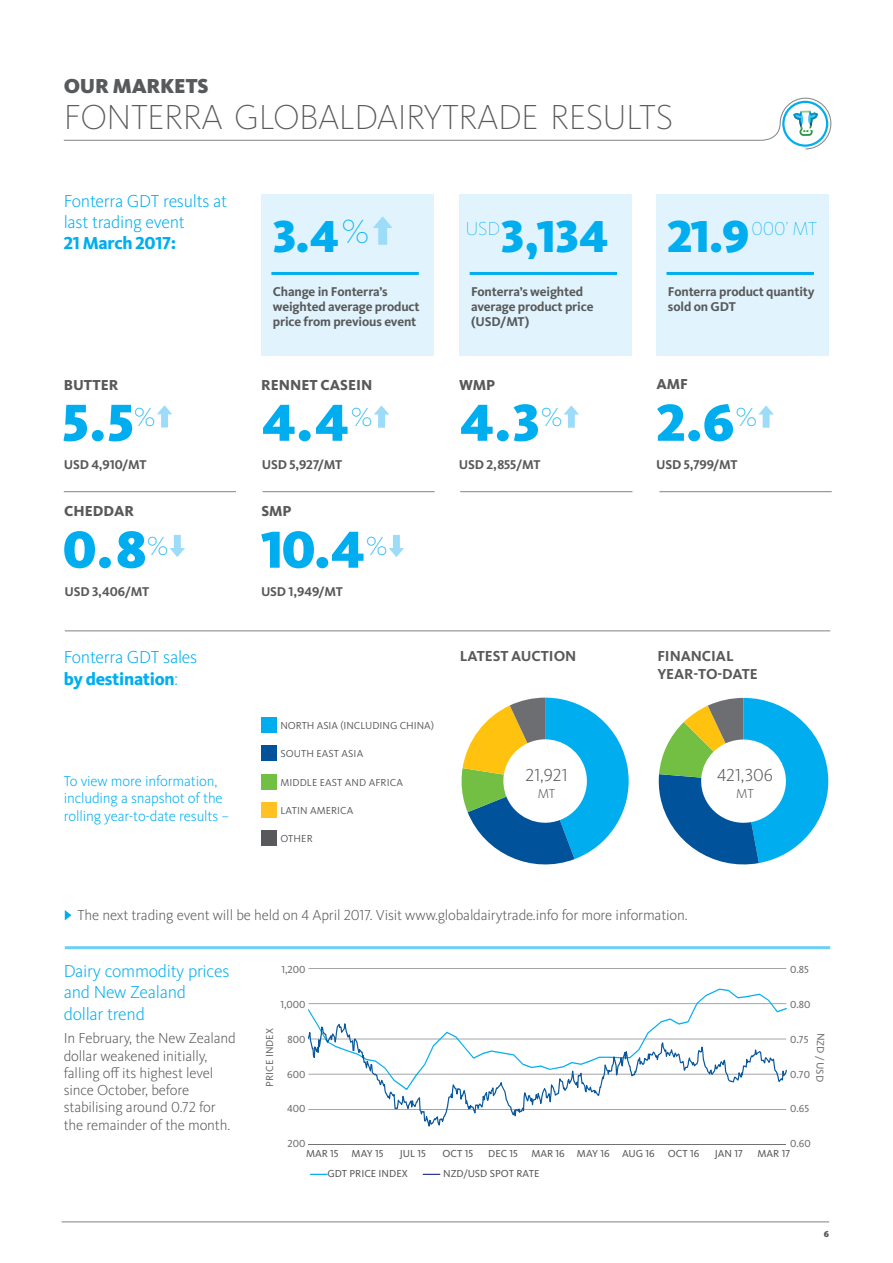
<style>
.page{position:relative;width:893px;height:1263px;background:#fff}
.page>*{position:absolute;margin:0;border:0;box-sizing:border-box;transform-origin:0 0}
.t1{font:900 54px "Kievit OT";color:#00aeef}
.t2{font:900 46.5px "Kievit OT";color:#00aeef}
.t3{font:200 36px "Kievit OT";letter-spacing:-.015em;color:#58595b}
.t4{font:100 34.8px "Kievit OT";color:#00aeef}
.t5{font:100 27.15px "Kievit OT";color:#00aeef}
.t6{font:900 21px "Kievit OT";letter-spacing:-.01em;color:#58595b}
.t7{font:100 19.5px "Kievit OT";letter-spacing:-.01em;color:#00aeef}
.t8{font:300 18px/21.3px "Kievit OT";letter-spacing:-.015em;color:#00aeef}
.t9{font:300 18px "Kievit OT";color:#58595b}
.t10{font:800 18px "Kievit OT";letter-spacing:-.015em;color:#00aeef}
.t11{font:300 15px/17.2px "Kievit OT";letter-spacing:-.01em;color:#58595b}
.t12{font:300 15px/17.2px "Kievit OT";letter-spacing:-.01em;color:#00aeef}
.t13{font:800 15px "Kievit OT";color:#58595b}
.t14{font:700 15px/18px "Kievit OT";letter-spacing:-.005em;color:#58595b}
.t15{font:300 13.5px "Kievit OT";color:#58595b}
.t16{font:700 13.2px/15px "Kievit OT";letter-spacing:-.01em;color:#58595b}
.t17{font:10.5px "Kievit OT";color:#58595b}
.t18{font:10.5px "Kievit OT";letter-spacing:.01em;color:#58595b}
.t19{font:10.5px "Kievit OT";color:#6d6e71}
.t20{font:900 9px "Kievit OT";color:#58595b}
.s1{font-weight:800}
</style>
<div class="page">
<hr style="left:62px;top:1221px;width:767px;height:1px;background:#808285">
<svg style="left:63px;top:97px;width:769px;height:53px"></svg>
<hr style="left:65px;top:630px;width:765px;height:1px;background:#808285">
<hr style="left:65px;top:946px;width:765px;height:3px;background:#6dcff6">
<hr style="left:263px;top:491px;width:172px;height:1px;background:#808285">
<hr style="left:64px;top:491px;width:172px;height:1px;background:#808285">
<hr style="left:460px;top:491px;width:172px;height:1px;background:#808285">
<hr style="left:659px;top:491px;width:173px;height:1px;background:#808285">
<svg style="left:157px;top:405px;width:15px;height:22px"></svg>
<svg style="left:170px;top:535px;width:15px;height:22px"></svg>
<svg style="left:564px;top:405px;width:15px;height:23px"></svg>
<svg style="left:758px;top:405px;width:16px;height:23px"></svg>
<svg style="left:389px;top:535px;width:15px;height:22px"></svg>
<svg style="left:374px;top:405px;width:15px;height:23px"></svg>
<svg style="left:65px;top:910px;width:7px;height:10px"></svg>
<div style="left:261px;top:194px;width:173px;height:162px;background:#e1f4fd"></div>
<hr style="left:271px;top:272px;width:148px;height:3px;background:#00aeef">
<svg style="left:373px;top:216px;width:20px;height:29px"></svg>
<div style="left:460px;top:194px;width:172px;height:162px;background:#e1f4fd"></div>
<div style="left:657px;top:194px;width:172px;height:162px;background:#e1f4fd"></div>
<hr style="left:470px;top:272px;width:147px;height:3px;background:#00aeef">
<hr style="left:666px;top:272px;width:148px;height:3px;background:#00aeef">
<div style="left:261px;top:717px;width:16px;height:15px;background:#00aeef"></div>
<div style="left:261px;top:746px;width:16px;height:15px;background:#00539b"></div>
<div style="left:261px;top:774px;width:16px;height:15px;background:#72bf44"></div>
<div style="left:261px;top:802px;width:16px;height:15px;background:#ffc222"></div>
<div style="left:261px;top:831px;width:16px;height:15px;background:#58595b"></div>
<hr style="left:308px;top:968px;width:478px;height:1px;background:#6d6e71">
<hr style="left:308px;top:1144px;width:478px;height:1px;background:#6d6e71">
<svg style="left:308px;top:988px;width:479px;height:35px"></svg>
<svg style="left:308px;top:1023px;width:479px;height:104px"></svg>
<svg style="left:310px;top:1174px;width:17px;height:1px"></svg>
<svg style="left:423px;top:1174px;width:17px;height:1px"></svg>
<svg style="left:461px;top:698px;width:168px;height:166px"></svg>
<svg style="left:658px;top:698px;width:170px;height:166px"></svg>
<h3 class="t6" style="left:64px;top:73px;width:146px">OUR MARKETS</h3>
<h3 class="t3" style="left:64px;top:97px;width:611px">FONTERRA GLOBALDAIRYTRADE RESULTS</h3>
<p class="t8" style="left:64px;top:190px;width:165px">Fonterra GDT results at last trading event</p>
<p class="t10" style="left:64px;top:232px;width:114px">21 March 2017:</p>
<h3 class="t4" style="left:342px;top:212px;width:29px">%</h3>
<h2 class="t2" style="left:273px;top:208px;width:68px">3.4</h2>
<p class="t16" style="left:273px;top:284px;width:148px">Change in Fonterra’s weighted average product price from previous event</p>
<h3 class="t7" style="left:466px;top:217px;width:36px">USD</h3>
<h2 class="t2" style="left:668px;top:208px;width:83px">21.9</h2>
<h2 class="t2" style="left:501px;top:208px;width:109px">3,134</h2>
<h3 class="t7" style="left:752px;top:217px;width:67px">000’ MT</h3>
<p class="t16" style="left:471px;top:284px;width:124px">Fonterra’s weighted average product price (USD/MT)</p>
<p class="t16" style="left:668px;top:284px;width:148px">Fonterra product quantity sold on GDT</p>
<p class="t13" style="left:656px;top:375px;width:33px">AMF</p>
<h1 class="t1" style="left:657px;top:390px;width:79px">2.6</h1>
<p class="t13" style="left:64px;top:376px;width:56px">BUTTER</p>
<p class="t13" style="left:261px;top:376px;width:113px">RENNET CASEIN</p>
<h1 class="t1" style="left:262px;top:390px;width:89px">4.4</h1>
<h3 class="t5" style="left:541px;top:402px;width:23px">%</h3>
<h3 class="t5" style="left:736px;top:402px;width:23px">%</h3>
<p class="t13" style="left:459px;top:376px;width:38px">WMP</p>
<h1 class="t1" style="left:460px;top:390px;width:82px">4.3</h1>
<h1 class="t1" style="left:63px;top:390px;width:94px">5.5<sup>%</sup></h1>
<h3 class="t5" style="left:351px;top:402px;width:23px">%</h3>
<p class="t16" style="left:64px;top:457px;width:84px">USD 4,910/MT</p>
<p class="t16" style="left:262px;top:457px;width:82px">USD 5,927/MT</p>
<p class="t16" style="left:459px;top:457px;width:83px">USD 2,855/MT</p>
<p class="t13" style="left:64px;top:502px;width:71px">CHEDDAR</p>
<h1 class="t1" style="left:63px;top:517px;width:85px">0.8</h1>
<h3 class="t5" style="left:147px;top:532px;width:23px">%</h3>
<p class="t13" style="left:261px;top:502px;width:32px">SMP</p>
<h1 class="t1" style="left:261px;top:517px;width:106px">10.4</h1>
<h3 class="t5" style="left:366px;top:532px;width:23px">%</h3>
<p class="t16" style="left:64px;top:584px;width:86px">USD 3,406/MT</p>
<p class="t16" style="left:261px;top:584px;width:83px">USD 1,949/MT</p>
<p class="t16" style="left:656px;top:457px;width:83px">USD 5,799/MT</p>
<p class="t8" style="left:64px;top:647px;width:135px">Fonterra GDT sales <span class="s1">by destination</span>:</p>
<p class="t12" style="left:64px;top:773px;width:167px">To view more information, including a snapshot of the rolling year-to-date results –</p>
<p class="t18" style="left:280px;top:719px;width:155px">NORTH ASIA (INCLUDING CHINA)</p>
<p class="t18" style="left:280px;top:747px;width:84px">SOUTH EAST ASIA</p>
<p class="t18" style="left:280px;top:776px;width:124px">MIDDLE EAST AND AFRICA</p>
<p class="t18" style="left:280px;top:804px;width:75px">LATIN AMERICA</p>
<p class="t18" style="left:280px;top:832px;width:34px">OTHER</p>
<p class="t14" style="left:460px;top:647px;width:118px">LATEST AUCTION</p>
<p class="t14" style="left:657px;top:647px;width:102px">FINANCIAL<br>YEAR‑TO‑DATE</p>
<p class="t9" style="left:526px;top:765px;width:43px">21,921</p>
<p class="t15" style="left:538px;top:786px;width:19px">MT</p>
<p class="t9" style="left:717px;top:765px;width:57px">421,306</p>
<p class="t15" style="left:736px;top:786px;width:19px">MT</p>
<p class="t11" style="left:78px;top:907px;width:612px">The next trading event will be held on 4 April 2017. Visit www.globaldairytrade.info for more information.</p>
<p class="t8" style="left:64px;top:961px;width:167px">Dairy commodity prices and New Zealand dollar trend</p>
<p class="t11" style="left:64px;top:1030px;width:174px">In February, the New Zealand dollar weakened initially, falling off its highest level since October, before stabilising around 0.72 for the remainder of the month.</p>
<p class="t19" style="left:281px;top:963px;width:26px">1,200</p>
<p class="t19" style="left:280px;top:998px;width:27px">1,000</p>
<p class="t19" style="left:790px;top:963px;width:20px">0.85</p>
<p class="t19" style="left:790px;top:998px;width:22px">0.80</p>
<p class="t19" style="left:263px;top:1086px;width:60px;rotate:-90deg">PRICE INDEX</p>
<p class="t19" style="left:827px;top:1033px;width:51px;rotate:91deg">NZD / USD</p>
<p class="t19" style="left:790px;top:1033px;width:20px">0.75</p>
<p class="t19" style="left:288px;top:1033px;width:19px">800</p>
<p class="t19" style="left:790px;top:1068px;width:21px">0.70</p>
<p class="t19" style="left:287px;top:1068px;width:20px">600</p>
<p class="t19" style="left:287px;top:1102px;width:20px">400</p>
<p class="t19" style="left:288px;top:1137px;width:19px">200</p>
<p class="t19" style="left:790px;top:1102px;width:21px">0.65</p>
<p class="t19" style="left:790px;top:1137px;width:22px">0.60</p>
<p class="t17" style="left:306px;top:1147px;width:79px">MAR 15 MAY 15</p>
<p class="t17" style="left:400px;top:1147px;width:28px">JUL 15</p>
<p class="t17" style="left:443px;top:1147px;width:32px">OCT 15</p>
<p class="t17" style="left:488px;top:1147px;width:31px">DEC 15</p>
<p class="t17" style="left:531px;top:1147px;width:169px">MAR 16 MAY 16 AUG 16 OCT 16</p>
<p class="t17" style="left:715px;top:1147px;width:30px">JAN 17</p>
<p class="t17" style="left:758px;top:1147px;width:34px">MAR 17</p>
<p class="t17" style="left:327px;top:1167px;width:82px">GDT PRICE INDEX</p>
<p class="t17" style="left:443px;top:1167px;width:98px">NZD/USD SPOT RATE</p>
<p class="t20" style="left:824px;top:1228px;width:7px">6</p>
</div>
